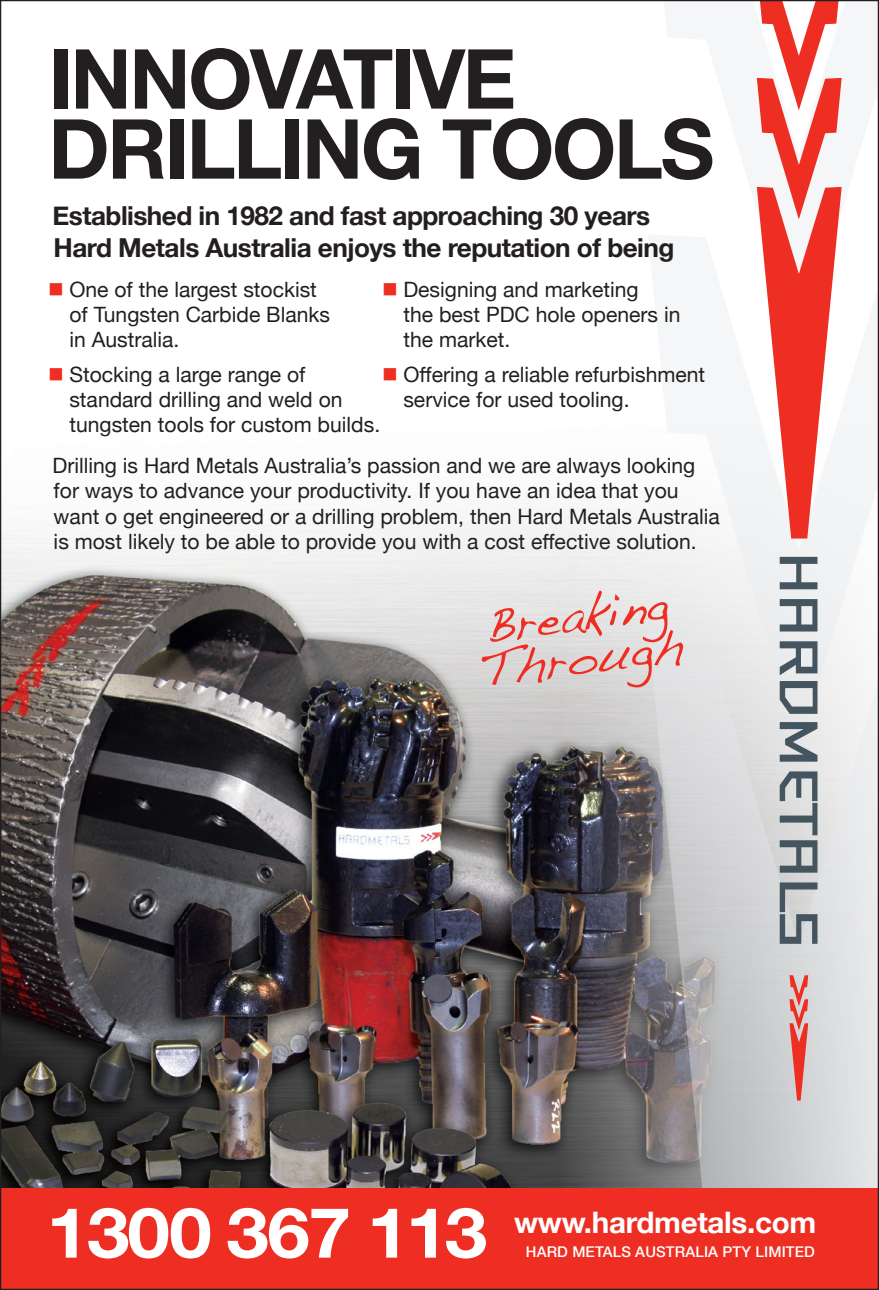
<style>
.page{position:relative;width:879px;height:1290px;background:#fff}
.page>*{position:absolute;margin:0;border:0;box-sizing:border-box;transform-origin:0 0}
.t1{font:700 82.75px/70px "Helvetica Neue";letter-spacing:-.03em;color:#231f20}
.t2{font:700 69.75px "Helvetica Neue";letter-spacing:-.03em;color:#fff;scale:1.1 1}
.t3{font:48.75px/43px "Handwriting Dakota";color:#ee2e22}
.t4{font:700 29.5px "Helvetica Neue";letter-spacing:-.01em;color:#fff}
.t5{font:700 26px/31.2px "Helvetica Neue";letter-spacing:-.02em;color:#231f20}
.t6{font:21px/25.2px "Helvetica Neue";color:#231f20}
.t7{font:500 14.75px "Helvetica Neue";letter-spacing:.01em;color:#fff}
.s1{color:#ee2e22}
</style>
<div class="page">
<img style="left:2px;top:503px;width:558px;height:685px">
<svg style="left:560px;top:508px;width:88px;height:680px"></svg>
<svg style="left:648px;top:423px;width:229px;height:206px;fill:#f3f4f5"></svg>
<svg style="left:648px;top:629px;width:229px;height:559px"></svg>
<svg style="left:779px;top:557px;width:38px;height:387px"></svg>
<svg style="left:789px;top:975px;width:19px;height:125px"></svg>
<div style="left:0;top:1188px;width:879px;height:102px;background:#ee2e22"></div>
<svg style="left:757px;top:2px;width:84px;height:536px"></svg>
<h1 class="t1" style="left:48px;top:40px;width:667px">Innovative<br>Drilling Tools</h1>
<p class="t5" style="left:53px;top:199px;width:623px">Established in 1982 and fast approaching 30 years<br>Hard Metals Australia enjoys the reputation of being</p>
<p class="t6" style="left:69px;top:275px;width:262px;text-indent:-21px"><span class="s1">■</span> One of the largest stockist of Tungsten Carbide Blanks in Australia.</p>
<p class="t6" style="left:69px;top:360px;width:312px;text-indent:-21px"><span class="s1">■</span> Stocking a large range of standard drilling and weld on tungsten tools for custom builds.</p>
<p class="t6" style="left:403px;top:275px;width:279px;text-indent:-21px"><span class="s1">■</span> Designing and marketing<br>the best PDC hole openers in the market.</p>
<p class="t6" style="left:403px;top:360px;width:303px;text-indent:-21px"><span class="s1">■</span> Offering a reliable refurbishment service for used tooling.</p>
<p class="t6" style="left:53px;top:451px;width:669px">Drilling is Hard Metals Australia’s passion and we are always looking for ways to advance your productivity. If you have an idea that you want o get engineered or a drilling problem, then Hard Metals Australia is most likely to be able to provide you with a cost effective solution.</p>
<h3 class="t3" style="left:471px;top:606px;width:206px;rotate:-7deg">Breaking<br>Through</h3>
<h2 class="t2" style="left:47px;top:1169px;width:402px">1300 367 113</h2>
<h3 class="t4" style="left:514px;top:1195px;width:304px">www.hardmetals.com</h3>
<p class="t7" style="left:526px;top:1240px;width:291px">HARD METALS AUSTRALIA PTY LIMITED</p>
</div>
